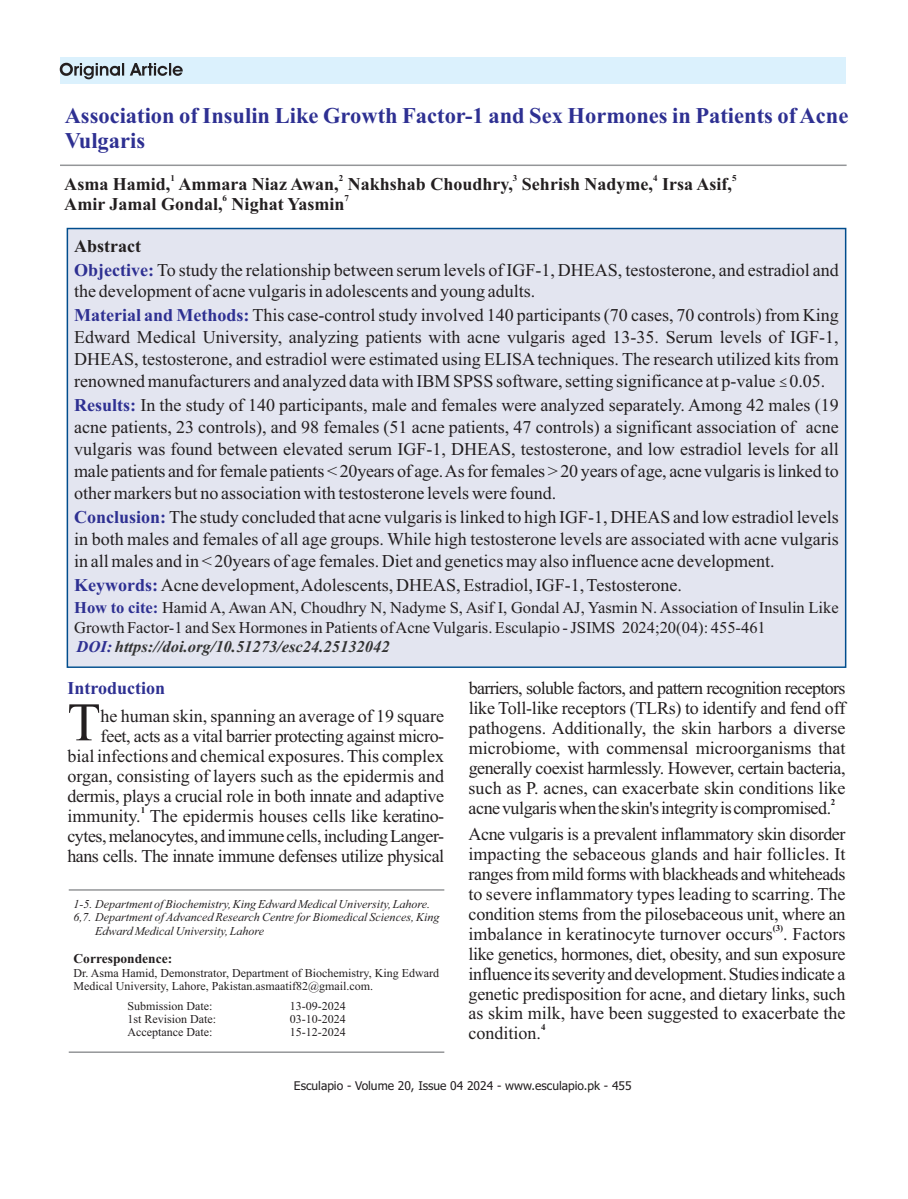
<style>
.page{position:relative;width:908px;height:1199px;background:#fff}
.page>*{position:absolute;margin:0;border:0;box-sizing:border-box;transform-origin:0 0}
.t1{font:54.3px "Times New Roman";color:#231f20}
.t2{font:700 22.5px/24.9px "Times New Roman";color:#2e3092}
.t3{font:18px/20px "Times New Roman";color:#231f20;text-align:justify}
.t4{font:18px/26px "Times New Roman";letter-spacing:-.025em;color:#231f20}
.t5{font:700 18px "Times New Roman";color:#231f20}
.t6{font:700 18px "Times New Roman";color:#2e3092}
.t7{font:16.5px/20.1px "Times New Roman";color:#231f20}
.t8{font:italic 700 16.5px "Times New Roman";color:#333}
.t9{font:700 13.5px "Times New Roman";color:#231f20}
.t10{font:12px/13.4px "Times New Roman";color:#231f20}
.t11{font:italic 12px "Times New Roman";color:#231f20}
.t12{font:12px "Tahoma";color:#231f20}
.t13{font:700 9px "Times New Roman";color:#231f20}
.s1{font-weight:700}
.s2{font-weight:700;color:#2e3092}
.s3{font-family:"Malgun Gothic";font-weight:300;font-size:15px}
.s4{color:#2e3092}
</style>
<div class="page">
<div style="left:60px;top:57px;width:785px;height:26px;background:#dbf1fd"></div>
<hr style="left:60px;top:165px;width:786px;height:1px;background:#949698">
<svg style="left:60px;top:63px;width:123px;height:16px"></svg>
<div style="left:67px;top:228px;width:778px;height:438px;background:#e3e5f0"></div>
<hr style="left:69px;top:889px;width:375px;height:2px;background:#949698">
<hr style="left:69px;top:1051px;width:375px;height:2px;background:#949698">
<p class="t2" style="left:65px;top:106px;width:784px">Association of Insulin Like Growth Factor-1 and Sex Hormones in Patients of Acne<br>Vulgaris</p>
<p class="t13" style="left:170px;top:175px;width:6px">1</p>
<p class="t13" style="left:338px;top:175px;width:6px">2</p>
<p class="t13" style="left:513px;top:175px;width:6px">3</p>
<p class="t13" style="left:653px;top:175px;width:6px">4</p>
<p class="t13" style="left:732px;top:175px;width:6px">5</p>
<p class="t5" style="left:64px;top:178px;width:669px">Asma Hamid, Ammara Niaz Awan, Nakhshab Choudhry, Sehrish Nadyme, Irsa Asif,</p>
<p class="t13" style="left:222px;top:195px;width:6px">6</p>
<p class="t13" style="left:344px;top:195px;width:6px">7</p>
<p class="t5" style="left:64px;top:198px;width:282px">Amir Jamal Gondal, Nighat Yasmin</p>
<p class="t3" style="left:74px;top:235px;width:765px;line-height:23.9px"><span class="s1">Abstract<br></span><span class="s2">Objective:</span> To study the relationship between serum levels of IGF-1, DHEAS, testosterone, and estradiol and</p>
<p class="t3" style="left:74px;top:281px;width:765px;line-height:23.9px">the development of acne vulgaris in adolescents and young adults.<br><span class="s2">Material and Methods:</span> This case-control study involved 140 participants (70 cases, 70 controls) from King</p>
<p class="t3" style="left:74px;top:328px;width:765px;line-height:22px">Edward Medical University, analyzing patients with acne vulgaris aged 13-35. Serum levels of IGF-1, DHEAS, testosterone, and estradiol were estimated using ELISAtechniques. The research utilized kits from renowned manufacturers and analyzed data with IBM SPSS software, setting significance at p-value <span class="s3">≤</span>0.05.</p>
<p class="t3" style="left:74px;top:396px;width:765px;line-height:21.9px"><span class="s2">Results:</span> In the study of 140 participants, male and females were analyzed separately. Among 42 males (19 acne patients, 23 controls), and 98 females (51 acne patients, 47 controls) a significant association of acne vulgaris was found between elevated serum IGF-1, DHEAS, testosterone, and low estradiol levels for all male patients and for female patients &lt; 20years of age.As for females &gt; 20 years of age, acne vulgaris is linked to other markers but no association with testosterone levels were found.</p>
<p class="t3" style="left:74px;top:508px;width:765px;line-height:21.9px"><span class="s2">Conclusion:</span> The study concluded that acne vulgaris is linked to high IGF-1, DHEAS and low estradiol levels in both males and females of all age groups. While high testosterone levels are associated with acne vulgaris in all males and in &lt; 20years of age females. Diet and genetics may also influence acne development.</p>
<p class="t3" style="left:74px;top:576px;width:609px"><span class="s2">Keywords:</span> Acne development, Adolescents, DHEAS, Estradiol, IGF-1, Testosterone.</p>
<p class="t7" style="left:74px;top:599px;width:765px"><span class="s2">How to cite:</span> Hamid A, Awan AN, Choudhry N, Nadyme S, Asif I, Gondal AJ, Yasmin N. Association of Insulin Like<br>Growth Factor-1 and Sex Hormones in Patients of Acne Vulgaris. Esculapio - JSIMS 2024;20(04): 455-461</p>
<p class="t8" style="left:77px;top:640px;width:314px"><span class="s4">DOI:</span> https://doi.org/10.51273/esc24.25132042</p>
<p class="t6" style="left:67px;top:682px;width:99px">Introduction</p>
<h1 class="t1" style="left:67px;top:703px;width:35px">T</h1>
<p class="t3" style="left:67px;top:708px;width:378px;text-align:right">he human skin, spanning an average of 19 square feet, acts as a vital barrier protecting against micro-<br>bial infections and chemical exposures. This complex organ, consisting of layers such as the epidermis and dermis, plays a crucial role in both innate and adaptive</p>
<p class="t13" style="left:141px;top:807px;width:6px">1</p>
<p class="t3" style="left:67px;top:808px;width:378px">immunity. The epidermis houses cells like keratino&shy;cytes,melanocytes, andimmune cells,includingLanger&shy;hans cells. The innate immune defenses utilize physical</p>
<p class="t11" style="left:73px;top:900px;width:358px">1-5. Department of Biochemistry, King Edward Medical University, Lahore.</p>
<p class="t11" style="left:73px;top:913px;width:367px">6,7. Department of Advanced Research Centre for Biomedical Sciences, King</p>
<p class="t11" style="left:95px;top:926px;width:170px">Edward Medical University, Lahore</p>
<p class="t9" style="left:73px;top:954px;width:100px">Correspondence:</p>
<p class="t10" style="left:73px;top:967px;width:367px">Dr. Asma Hamid, Demonstrator, Department of Biochemistry, King Edward<br>Medical University, Lahore, Pakistan.asmaatif82@gmail.com.</p>
<p class="t10" style="left:127px;top:1000px;width:87px">Submission Date:</p>
<p class="t10" style="left:289px;top:1000px;width:57px">13-09-2024</p>
<p class="t10" style="left:127px;top:1013px;width:90px">1st Revision Date:</p>
<p class="t10" style="left:289px;top:1013px;width:57px">03-10-2024</p>
<p class="t10" style="left:127px;top:1027px;width:86px">Acceptance Date:</p>
<p class="t10" style="left:289px;top:1027px;width:57px">15-12-2024</p>
<p class="t3" style="left:468px;top:680px;width:378px">barriers, soluble factors, and pattern recognition receptors like Toll-like receptors (TLRs) to identify and fend off pathogens. Additionally, the skin harbors a diverse microbiome, with commensal microorganisms that generally coexist harmlessly. However, certain bacteria, such as P. acnes, can exacerbate skin conditions like</p>
<p class="t13" style="left:830px;top:799px;width:6px">2</p>
<p class="t4" style="left:468px;top:797px;width:378px">acnevulgariswhentheskin'sintegrityiscompromised.<br>Acne vulgaris is a prevalent inflammatory skin disorder</p>
<p class="t3" style="left:468px;top:846px;width:378px">impacting the sebaceous glands and hair follicles. It ranges from mild forms with blackheads and whiteheads to severe inflammatory types leading to scarring. The condition stems from the pilosebaceous unit, where an</p>
<p class="t13" style="left:772px;top:924px;width:12px">(3)</p>
<p class="t3" style="left:468px;top:925px;width:378px">imbalance in keratinocyte turnover occurs . Factors like genetics, hormones, diet, obesity, and sun exposure influenceitsseverityanddevelopment.Studiesindicate a genetic predisposition for acne, and dietary links, such as skim milk, have been suggested to exacerbate the</p>
<p class="t13" style="left:541px;top:1024px;width:6px">4</p>
<p class="t3" style="left:468px;top:1025px;width:74px">condition.</p>
<p class="t12" style="left:294px;top:1081px;width:339px">Esculapio - Volume 20, Issue 04 2024 - www.esculapio.pk - 455</p>
</div>
